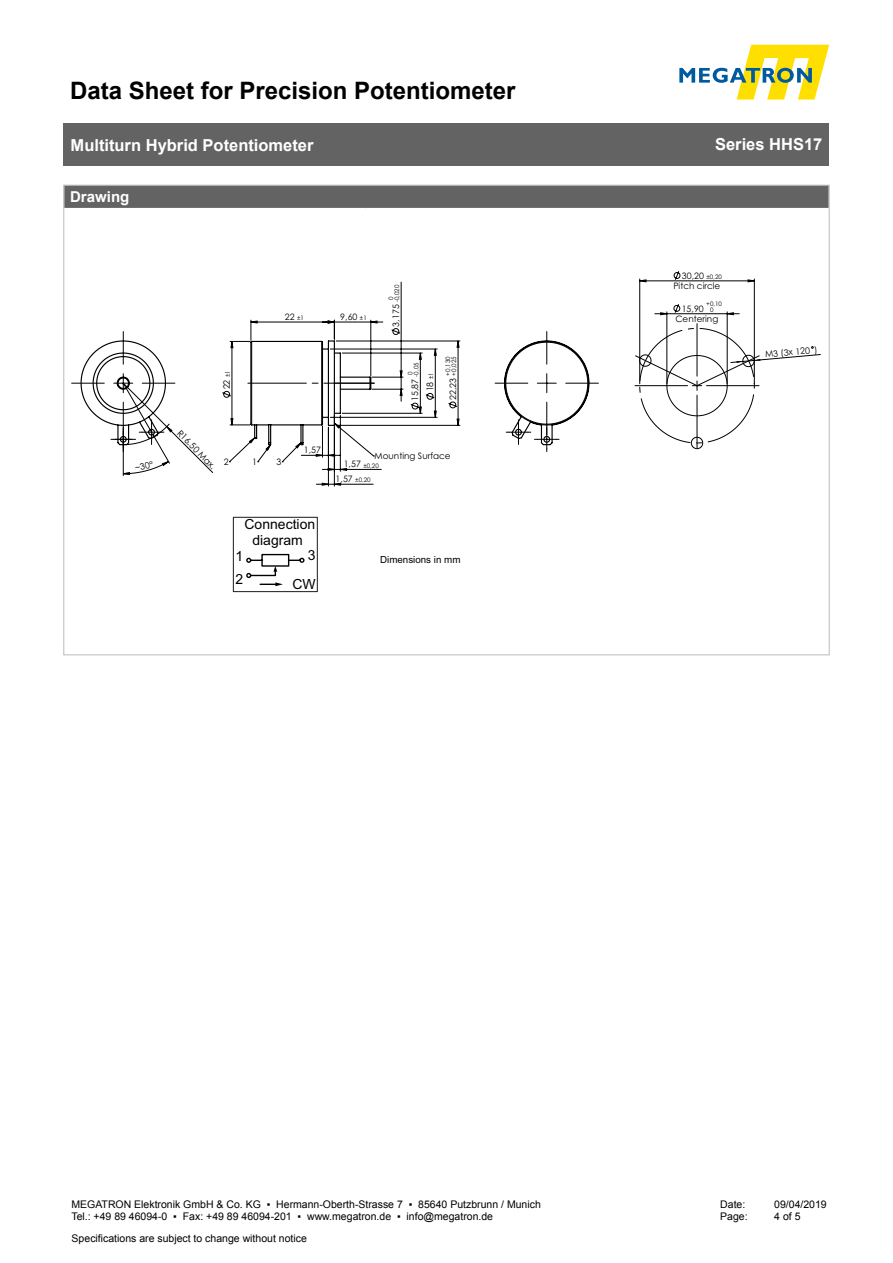
<style>
.page{position:relative;width:893px;height:1263px;background:#fff}
.page>*{position:absolute;margin:0;border:0;box-sizing:border-box;transform-origin:0 0}
.t1{font:700 24px "Arial";color:#000}
.t2{font:700 16.5px "Arial";color:#fff}
.t3{font:700 15px "Arial";color:#fff}
.t4{font:13.95px/16px "Arial";color:#000;text-align:center}
.t5{font:10.5px/12.6px "Arial";color:#000}
.t6{font:9.75px "Arial";color:#000}
.t7{font:8.85px/10.6px "Century Gothic";color:#000;text-align:right}
.t8{font:6.15px/6px "Century Gothic";color:#000}
.s1{font-size:6.15px}
.s2{font-size:8.85px}
</style>
<div class="page">
<svg style="left:679px;top:45px;width:150px;height:55px"></svg>
<div style="left:64px;top:123px;width:765px;height:43px;background:#646363"></div>
<div style="left:66px;top:187px;width:761px;height:21px;background:#646363"></div>
<svg style="left:246px;top:553px;width:59px;height:33px"></svg>
<div style="left:233px;top:517px;width:85px;height:75px;border:1px solid #1e181a"></div>
<svg style="left:635px;top:271px;width:186px;height:178px"></svg>
<svg style="left:250px;top:282px;width:210px;height:204px"></svg>
<svg style="left:410px;top:341px;width:49px;height:84px"></svg>
<svg style="left:400px;top:371px;width:2px;height:24px"></svg>
<svg style="left:495px;top:331px;width:103px;height:121px"></svg>
<svg style="left:72px;top:321px;width:305px;height:164px"></svg>
<h1 class="t1" style="left:70px;top:74px;width:447px">Data Sheet for Precision Potentiometer</h1>
<h2 class="t2" style="left:71px;top:134px;width:244px">Multiturn Hybrid Potentiometer</h2>
<h2 class="t2" style="left:715px;top:133px;width:109px">Series HHS17</h2>
<p class="t3" style="left:70px;top:187px;width:61px">Drawing</p>
<p class="t7" style="left:134px;top:463px;width:20px;rotate:-14deg">~30°</p>
<p class="t7" style="left:285px;top:311px;width:21px">22 <span class="s1">±1</span></p>
<p class="t7" style="left:340px;top:311px;width:28px">9,60 <span class="s1">±1</span></p>
<p class="t8" style="left:388px;top:300px;width:17px;rotate:-90deg">0<br>0,020</p>
<p class="t7" style="left:390px;top:327px;width:28px;rotate:-90deg">3,175 <span class="s1">-</span></p>
<p class="t7" style="left:221px;top:389px;width:21px;rotate:-90deg">22 <span class="s1">±1</span></p>
<p class="t7" style="left:183px;top:427px;width:52px;rotate:45deg">R16,50 Max.</p>
<p class="t7" style="left:224px;top:456px;width:6px">2</p>
<p class="t7" style="left:252px;top:456px;width:6px">1</p>
<p class="t7" style="left:277px;top:456px;width:6px">3</p>
<p class="t8" style="left:445px;top:375px;width:21px;rotate:-90deg">+0,130 +0,025</p>
<p class="t8" style="left:407px;top:375px;width:14px;rotate:-90deg">0<br>0,05</p>
<p class="t7" style="left:425px;top:391px;width:21px;rotate:-90deg">18 <span class="s1">±1</span></p>
<p class="t7" style="left:447px;top:400px;width:24px;rotate:-90deg">22,23</p>
<p class="t7" style="left:410px;top:401px;width:28px;rotate:-90deg">15,87 <span class="s1">-</span></p>
<p class="t7" style="left:304px;top:445px;width:19px">1,57</p>
<p class="t7" style="left:375px;top:451px;width:78px">Mounting Surface</p>
<p class="t8" style="left:344px;top:462px;width:37px"><span class="s2">1,57</span> ±0,20</p>
<p class="t8" style="left:336px;top:477px;width:37px"><span class="s2">1,57</span> ±0,20</p>
<p class="t4" style="left:245px;top:516px;width:72px">Connection diagram</p>
<p class="t4" style="left:236px;top:548px;width:9px">1</p>
<p class="t4" style="left:236px;top:571px;width:9px">2</p>
<p class="t4" style="left:308px;top:548px;width:9px">3</p>
<p class="t4" style="left:293px;top:576px;width:25px">CW</p>
<p class="t6" style="left:380px;top:553px;width:82px">Dimensions in mm</p>
<p class="t7" style="left:673px;top:270px;width:50px">30,20 <span class="s1">±0,20<br></span>Pitch circle</p>
<p class="t7" style="left:682px;top:303px;width:24px">15,90</p>
<p class="t8" style="left:710px;top:300px;width:14px;text-indent:-4px">+0,10<br>0</p>
<p class="t7" style="left:675px;top:314px;width:44px">Centering</p>
<p class="t7" style="left:765px;top:349px;width:54px;rotate:-5deg">M3 (3x 120 )</p>
<p class="t5" style="left:71px;top:1198px;width:471px">MEGATRON Elektronik GmbH &amp; Co. KG ▪ Hermann-Oberth-Strasse 7 ▪ 85640 Putzbrunn / Munich<br>Tel.: +49 89 46094-0 ▪ Fax: +49 89 46094-201 ▪ www.megatron.de ▪ info@megatron.de</p>
<p class="t5" style="left:720px;top:1198px;width:27px">Date:</p>
<p class="t5" style="left:774px;top:1198px;width:54px">09/04/2019</p>
<p class="t5" style="left:720px;top:1210px;width:29px">Page:</p>
<p class="t5" style="left:774px;top:1210px;width:28px">4 of 5</p>
<p class="t5" style="left:72px;top:1232px;width:237px">Specifications are subject to change without notice</p>
</div>
